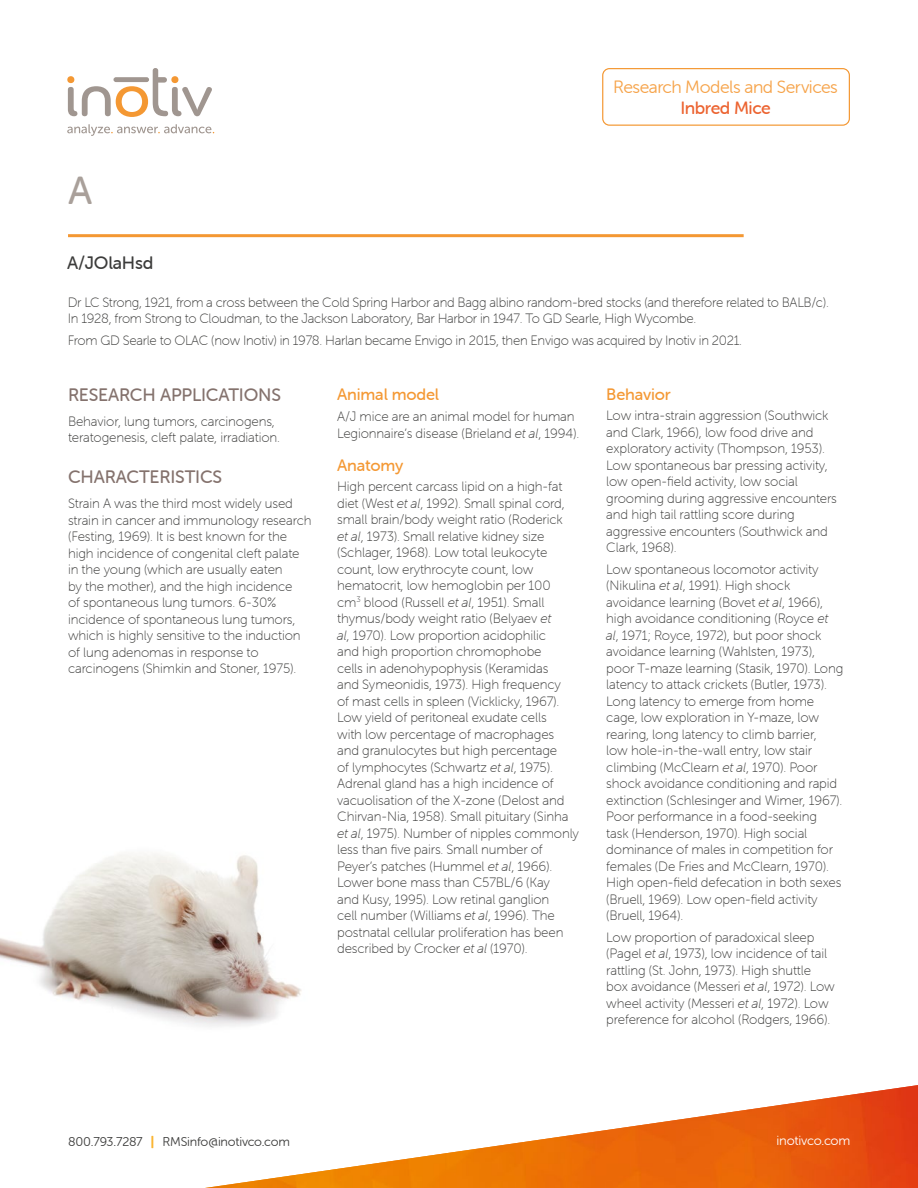
<style>
.page{position:relative;width:918px;height:1188px;background:#fff}
.page>*{position:absolute;margin:0;border:0;box-sizing:border-box;transform-origin:0 0}
.t1{font:39px "Museo Sans Rounded 500";color:#a9a09a}
.t2{font:18px "Museo Sans Rounded 500";letter-spacing:-.01em;color:#84726d}
.t3{font:18px "Museo Sans Rounded 500";letter-spacing:-.01em;color:#3c3c3b}
.t4{font:17.7px "Museo Sans Rounded 300";letter-spacing:-.03em;color:#f6a349}
.t5{font:17.7px "Museo Sans Rounded 500";letter-spacing:-.025em;color:#ec6330}
.t6{font:16.5px "Museo Sans Rounded 500";letter-spacing:-.01em;color:#f49833}
.t7{font:13.5px/16.5px "Museo Sans Rounded 100";letter-spacing:-.01em;color:#3c3c3b}
.t8{font:13.2px "Museo Sans Rounded 300";letter-spacing:-.015em;color:#fff}
.t9{font:12.75px "Museo Sans Rounded 300";letter-spacing:-.015em;color:#3c3c3b}
.s1{font-style:italic}
.s2{font-family:"Museo Sans Rounded 900";color:#fab42f}
</style>
<div class="page">
<img style="left:205px;top:1085px;width:713px;height:103px">
<img style="left:0;top:854px;width:302px;height:173px">
<svg style="left:67px;top:68px;width:147px;height:68px"></svg>
<div style="left:602px;top:68px;width:248px;height:58px;border:1px solid #f49833;border-radius:7px"></div>
<hr style="left:68px;top:234px;width:676px;height:3px;background:#f49833">
<h1 class="t1" style="left:68px;top:170px;width:26px">A</h1>
<h3 class="t4" style="left:613px;top:77px;width:226px">Research Models and Services</h3>
<h3 class="t5" style="left:680px;top:98px;width:92px">Inbred Mice</h3>
<h2 class="t3" style="left:67px;top:253px;width:88px">A/JOlaHsd</h2>
<p class="t7" style="left:68px;top:294px;width:763px">Dr LC Strong, 1921, from a cross between the Cold Spring Harbor and Bagg albino random-bred stocks (and therefore related to BALB/c).<br>In 1928, from Strong to Cloudman, to the Jackson Laboratory, Bar Harbor in 1947. To GD Searle, High Wycombe.</p>
<p class="t7" style="left:68px;top:332px;width:676px">From GD Searle to OLAC (now Inotiv) in 1978. Harlan became Envigo in 2015, then Envigo was acquired by Inotiv in 2021.</p>
<h2 class="t2" style="left:68px;top:385px;width:215px">RESEARCH APPLICATIONS</h2>
<p class="t7" style="left:68px;top:413px;width:214px">Behavior, lung tumors, carcinogens, teratogenesis, cleft palate, irradiation.</p>
<h2 class="t2" style="left:68px;top:467px;width:156px">CHARACTERISTICS</h2>
<p class="t7" style="left:68px;top:495px;width:245px">Strain A was the third most widely used strain in cancer and immunology research (Festing, 1969). It is best known for the high incidence of congenital cleft palate in the young (which are usually eaten<br>by the mother), and the high incidence<br>of spontaneous lung tumors. 6-30% incidence of spontaneous lung tumors, which is highly sensitive to the induction of lung adenomas in response to carcinogens (Shimkin and Stoner, 1975).</p>
<p class="t6" style="left:337px;top:385px;width:104px">Animal model</p>
<p class="t7" style="left:337px;top:408px;width:244px">A/J mice are an animal model for human<br>Legionnaire’s disease (Brieland <span class="s1">et al</span>, 1994).</p>
<p class="t6" style="left:337px;top:456px;width:68px">Anatomy</p>
<p class="t7" style="left:337px;top:479px;width:243px">High percent carcass lipid on a high-fat diet (West <span class="s1">et al</span>, 1992). Small spinal cord, small brain/body weight ratio (Roderick<br><span class="s1">et al</span>, 1973). Small relative kidney size (Schlager, 1968). Low total leukocyte count, low erythrocyte count, low hematocrit, low hemoglobin per 100<br>cm<sup>3</sup> blood (Russell <span class="s1">et al</span>, 1951). Small thymus/body weight ratio (Belyaev <span class="s1">et<br>al</span>, 1970). Low proportion acidophilic<br>and high proportion chromophobe<br>cells in adenohypophysis (Keramidas<br>and Symeonidis, 1973). High frequency<br>of mast cells in spleen (Vicklicky, 1967).<br>Low yield of peritoneal exudate cells<br>with low percentage of macrophages and granulocytes but high percentage<br>of lymphocytes (Schwartz <span class="s1">et al</span>, 1975).<br>Adrenal gland has a high incidence of vacuolisation of the X-zone (Delost and Chirvan-Nia, 1958). Small pituitary (Sinha <span class="s1">et al</span>, 1975). Number of nipples commonly less than five pairs. Small number of Peyer’s patches (Hummel <span class="s1">et al</span>, 1966).<br>Lower bone mass than C57BL/6 (Kay<br>and Kusy, 1995). Low retinal ganglion<br>cell number (Williams <span class="s1">et al</span>, 1996). The postnatal cellular proliferation has been described by Crocker <span class="s1">et al</span> (1970).</p>
<p class="t6" style="left:606px;top:385px;width:66px">Behavior</p>
<p class="t7" style="left:606px;top:408px;width:232px">Low intra-strain aggression (Southwick and Clark, 1966), low food drive and exploratory activity (Thompson, 1953).<br>Low spontaneous bar pressing activity, low open-field activity, low social grooming during aggressive encounters and high tail rattling score during aggressive encounters (Southwick and Clark, 1968).</p>
<p class="t7" style="left:606px;top:561px;width:239px">Low spontaneous locomotor activity (Nikulina <span class="s1">et al</span>, 1991). High shock avoidance learning (Bovet <span class="s1">et al</span>, 1966), high avoidance conditioning (Royce <span class="s1">et al</span>, 1971; Royce, 1972), but poor shock avoidance learning (Wahlsten, 1973), poor T-maze learning (Stasik, 1970). Long latency to attack crickets (Butler, 1973).<br>Long latency to emerge from home cage, low exploration in Y-maze, low rearing, long latency to climb barrier,<br>low hole-in-the-wall entry, low stair climbing (McClearn <span class="s1">et al</span>, 1970). Poor shock avoidance conditioning and rapid extinction (Schlesinger and Wimer, 1967).<br>Poor performance in a food-seeking<br>task (Henderson, 1970). High social dominance of males in competition for females (De Fries and McClearn, 1970).<br>High open-field defecation in both sexes (Bruell, 1969). Low open-field activity (Bruell, 1964).</p>
<p class="t7" style="left:606px;top:929px;width:230px">Low proportion of paradoxical sleep (Pagel <span class="s1">et al</span>, 1973), low incidence of tail rattling (St. John, 1973). High shuttle box avoidance (Messeri <span class="s1">et al</span>, 1972). Low wheel activity (Messeri <span class="s1">et al</span>, 1972). Low preference for alcohol (Rodgers, 1966).</p>
<p class="t9" style="left:68px;top:1135px;width:223px">800.793.7287 <span class="s2">|</span> RMSinfo@inotivco.com</p>
<p class="t8" style="left:777px;top:1133px;width:75px">inotivco.com</p>
</div>
